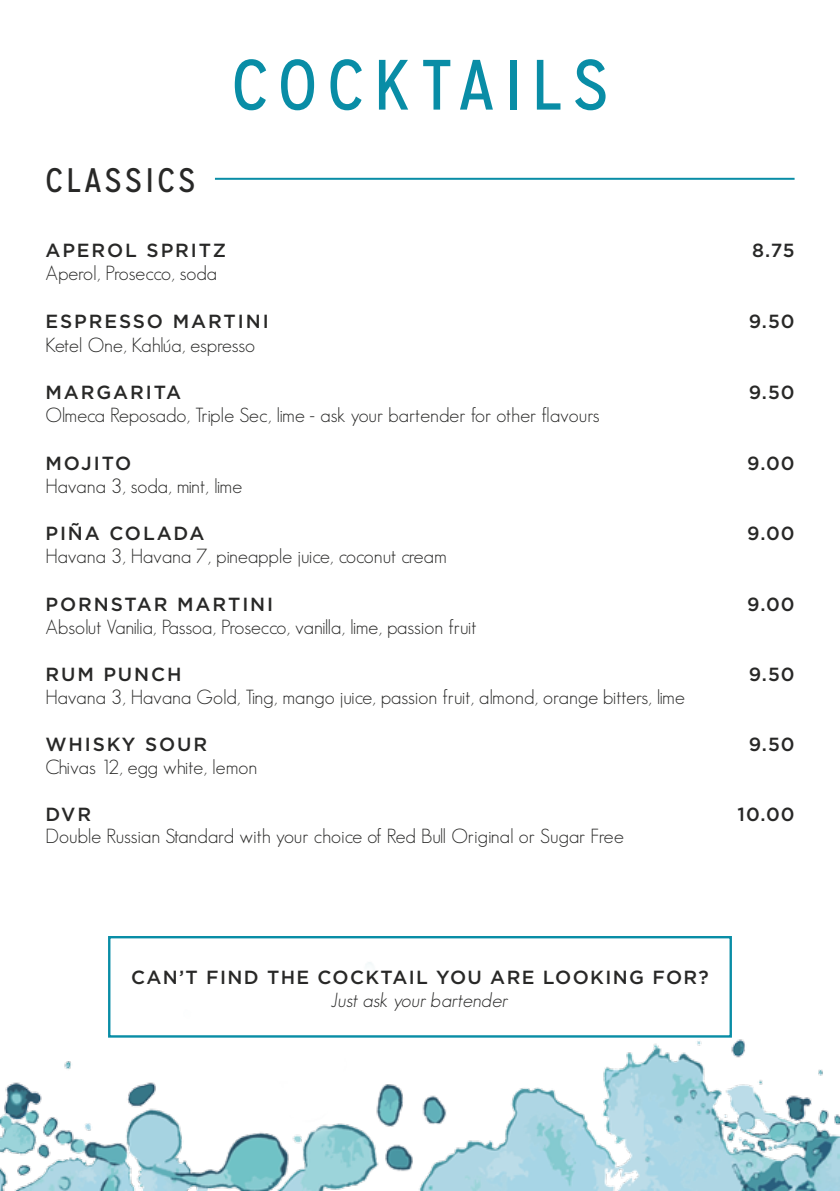
<style>
.page{position:relative;width:840px;height:1191px;background:#fff}
.page>*{position:absolute;margin:0;border:0;box-sizing:border-box;transform-origin:0 0}
.t1{font:71px "Mission Gothic";letter-spacing:.135em;color:#098da6}
.t2{font:34px "Mission Gothic";letter-spacing:.1em;color:#282827}
.t3{font:300 20px "Geosans";color:#282827}
.t4{font:italic 300 20px "Geosans";color:#282827}
.t5{font:500 19px "Gotham";letter-spacing:.1em;color:#282827}
.t6{font:500 19px "Gotham";letter-spacing:.07em;color:#282827}
</style>
<div class="page">
<img style="left:0;top:177px;width:839px;height:1014px">
<div style="left:108px;top:936px;width:623px;height:101px;border:2px solid #098da6"></div>
<hr style="left:215px;top:178px;width:579px;height:2px;background:#098da6">
<h2 class="t2" style="left:45px;top:159px;width:151px">CLASSICS</h2>
<h1 class="t1" style="left:231px;top:42px;width:378px">COCKTAILS</h1>
<p class="t5" style="left:45px;top:240px;width:182px">APEROL SPRITZ</p>
<p class="t5" style="left:751px;top:240px;width:44px">8.75</p>
<p class="t3" style="left:45px;top:262px;width:173px">Aperol, Prosecco, soda</p>
<p class="t5" style="left:45px;top:310px;width:225px">ESPRESSO MARTINI</p>
<p class="t5" style="left:748px;top:310px;width:47px">9.50</p>
<p class="t3" style="left:45px;top:333px;width:211px">Ketel One, Kahlúa, espresso</p>
<p class="t5" style="left:45px;top:382px;width:137px">MARGARITA</p>
<p class="t5" style="left:748px;top:382px;width:47px">9.50</p>
<p class="t3" style="left:45px;top:404px;width:555px">Olmeca Reposado, Triple Sec, lime - ask your bartender for other flavours</p>
<p class="t5" style="left:45px;top:452px;width:87px">MOJITO</p>
<p class="t5" style="left:746px;top:452px;width:49px">9.00</p>
<p class="t3" style="left:45px;top:474px;width:198px">Havana 3, soda, mint, lime</p>
<p class="t5" style="left:45px;top:523px;width:160px">PIÑA COLADA</p>
<p class="t5" style="left:746px;top:523px;width:49px">9.00</p>
<p class="t3" style="left:45px;top:545px;width:403px">Havana 3, Havana 7, pineapple juice, coconut cream</p>
<p class="t5" style="left:45px;top:593px;width:229px">PORNSTAR MARTINI</p>
<p class="t5" style="left:746px;top:593px;width:49px">9.00</p>
<p class="t3" style="left:45px;top:615px;width:432px">Absolut Vanilia, Passoa, Prosecco, vanilla, lime, passion fruit</p>
<p class="t5" style="left:45px;top:664px;width:138px">RUM PUNCH</p>
<p class="t5" style="left:748px;top:664px;width:47px">9.50</p>
<p class="t3" style="left:45px;top:686px;width:640px">Havana 3, Havana Gold, Ting, mango juice, passion fruit, almond, orange bitters, lime</p>
<p class="t5" style="left:45px;top:733px;width:163px">WHISKY SOUR</p>
<p class="t5" style="left:748px;top:733px;width:47px">9.50</p>
<p class="t3" style="left:45px;top:756px;width:213px">Chivas 12, egg white, lemon</p>
<p class="t5" style="left:45px;top:803px;width:47px">DVR</p>
<p class="t5" style="left:737px;top:803px;width:58px">10.00</p>
<p class="t3" style="left:45px;top:825px;width:580px">Double Russian Standard with your choice of Red Bull Original or Sugar Free</p>
<p class="t6" style="left:131px;top:967px;width:579px">CAN’T FIND THE COCKTAIL YOU ARE LOOKING FOR?</p>
<p class="t4" style="left:331px;top:989px;width:178px">Just ask your bartender</p>
</div>
